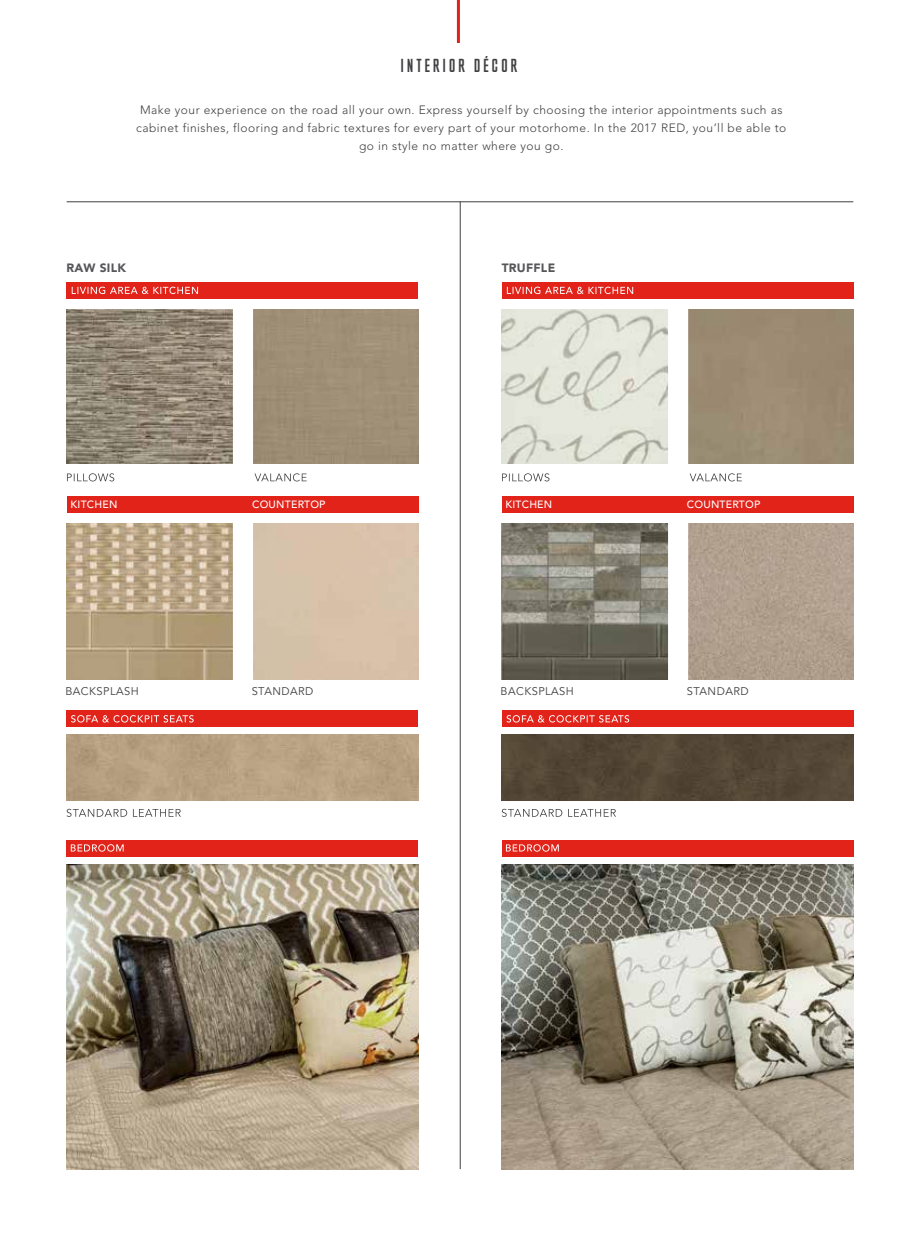
<style>
.page{position:relative;width:918px;height:1242px;background:#fff}
.page>*{position:absolute;margin:0;border:0;box-sizing:border-box;transform-origin:0 0}
.t1{font:18px "M Fred";letter-spacing:.15em;color:#414042}
.t2{font:300 12px/18px "Avenir LT Std";letter-spacing:.04em;color:#414042;text-align:center}
.t3{font:900 12px "Avenir LT Std";letter-spacing:.025em;color:#565659}
.t4{font:11.1px "Avenir LT Std";letter-spacing:.04em;color:#414042}
.t5{font:500 10.5px "Avenir LT Std";letter-spacing:.02em;color:#fff}
</style>
<div class="page">
<img style="left:688px;top:524px;width:165px;height:156px">
<div style="left:688px;top:309px;width:166px;height:155px;background:#9a8a72"></div>
<div style="left:253px;top:309px;width:165px;height:155px;background:#9f8f76"></div>
<img style="left:502px;top:309px;width:166px;height:155px">
<img style="left:67px;top:309px;width:166px;height:155px">
<img style="left:502px;top:524px;width:166px;height:156px">
<img style="left:67px;top:524px;width:166px;height:156px">
<div style="left:502px;top:735px;width:351px;height:66px;background:#544736"></div>
<img style="left:502px;top:864px;width:351px;height:305px">
<img style="left:67px;top:864px;width:351px;height:305px">
<div style="left:502px;top:840px;width:351px;height:16px;background:#e2231a"></div>
<div style="left:67px;top:840px;width:351px;height:16px;background:#e2231a"></div>
<svg style="left:506px;top:844px;width:53px;height:8px"></svg>
<svg style="left:71px;top:844px;width:53px;height:8px"></svg>
<svg style="left:690px;top:473px;width:52px;height:8px"></svg>
<svg style="left:255px;top:473px;width:52px;height:8px"></svg>
<svg style="left:502px;top:473px;width:47px;height:8px"></svg>
<svg style="left:67px;top:473px;width:47px;height:8px"></svg>
<svg style="left:502px;top:809px;width:114px;height:8px"></svg>
<svg style="left:67px;top:809px;width:114px;height:8px"></svg>
<div style="left:502px;top:282px;width:351px;height:17px;background:#e2231a"></div>
<div style="left:67px;top:282px;width:351px;height:17px;background:#e2231a"></div>
<div style="left:502px;top:496px;width:351px;height:17px;background:#e2231a"></div>
<div style="left:67px;top:496px;width:352px;height:17px;background:#e2231a"></div>
<svg style="left:507px;top:287px;width:126px;height:7px"></svg>
<svg style="left:72px;top:287px;width:126px;height:7px"></svg>
<div style="left:502px;top:710px;width:352px;height:17px;background:#e2231a"></div>
<div style="left:67px;top:710px;width:351px;height:17px;background:#e2231a"></div>
<svg style="left:506px;top:715px;width:123px;height:8px"></svg>
<svg style="left:71px;top:715px;width:123px;height:8px"></svg>
<hr style="left:67px;top:201px;width:786px;height:1px;background:#414042">
<hr style="left:460px;top:201px;width:1px;height:968px;background:#414042">
<hr style="left:457px;top:0;width:3px;height:43px;background:#e2231a">
<h1 class="t1" style="left:401px;top:56px;width:118px">INTERIOR DÉCOR</h1>
<p class="t2" style="left:136px;top:100px;width:652px">Make your experience on the road all your own. Express yourself by choosing the interior appointments such as cabinet finishes, flooring and fabric textures for every part of your motorhome. In the 2017 RED, you’ll be able to go in style no matter where you go.</p>
<p class="t3" style="left:67px;top:261px;width:61px">RAW SILK</p>
<p class="t3" style="left:502px;top:261px;width:55px">TRUFFLE</p>
<p class="t5" style="left:71px;top:499px;width:48px">KITCHEN</p>
<p class="t5" style="left:252px;top:499px;width:75px">COUNTERTOP</p>
<p class="t5" style="left:505px;top:499px;width:48px">KITCHEN</p>
<p class="t5" style="left:687px;top:499px;width:75px">COUNTERTOP</p>
<p class="t4" style="left:65px;top:685px;width:75px">BACKSPLASH</p>
<p class="t4" style="left:252px;top:685px;width:63px">STANDARD</p>
<p class="t4" style="left:501px;top:685px;width:75px">BACKSPLASH</p>
<p class="t4" style="left:687px;top:685px;width:63px">STANDARD</p>
</div>
